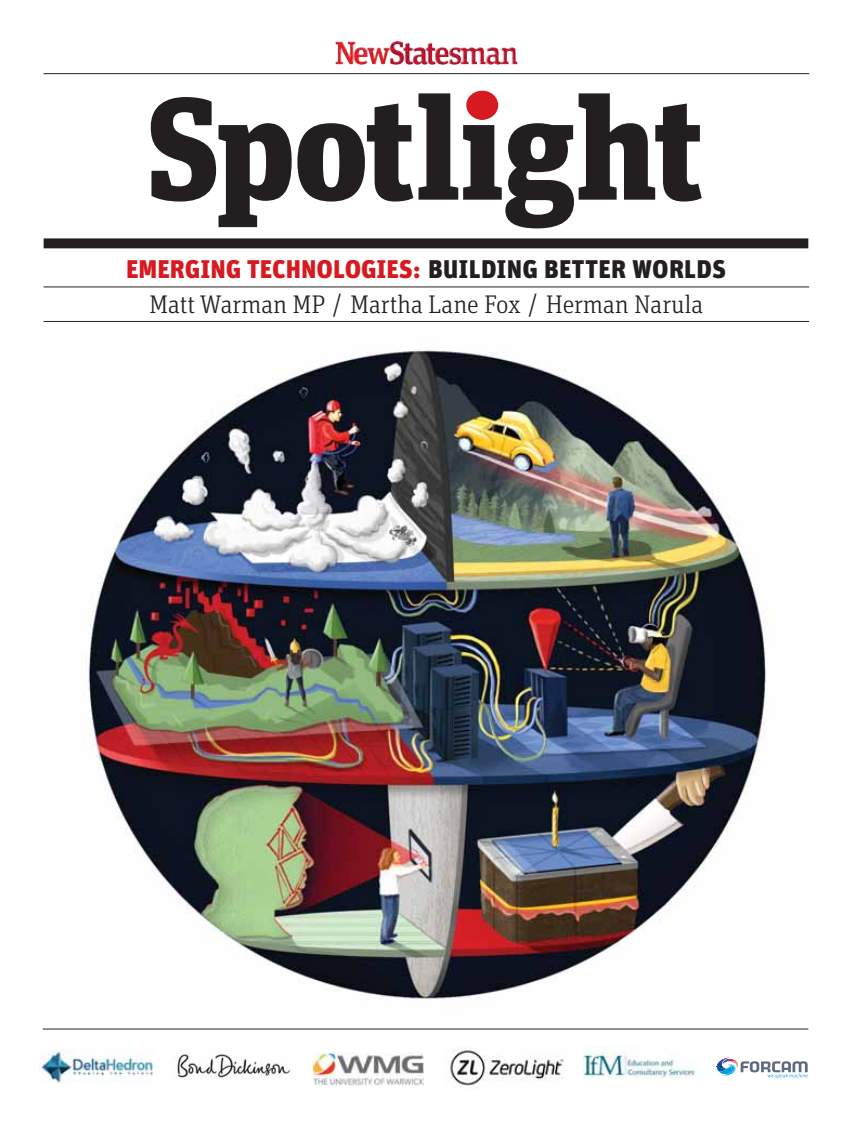
<style>
.page{position:relative;width:852px;height:1127px;background:#fff}
.page>*{position:absolute;margin:0;border:0;box-sizing:border-box;transform-origin:0 0}
.t1{font:900 144.45px "Unit Slab Pro";letter-spacing:-.01em;color:#231f20}
.t2{font:900 25.5px "Unit OT";color:#d71920}
.t3{font:300 25.5px "Unit Slab Pro";letter-spacing:-.005em;color:#231f20}
.s1{color:#231f20}
</style>
<div class="page">
<img style="left:88px;top:350px;width:678px;height:650px">
<div style="left:44px;top:238px;width:764px;height:10px;background:#231f20"></div>
<hr style="left:44px;top:286px;width:765px;height:1px;background:#231f20">
<hr style="left:44px;top:321px;width:765px;height:1px;background:#231f20">
<img style="left:348px;top:41px;width:56px;height:24px">
<hr style="left:44px;top:73px;width:765px;height:1px;background:#231f20">
<div style="left:466px;top:91px;width:32px;height:29px;background:#d71920;border-radius:50%"></div>
<hr style="left:43px;top:1028px;width:765px;height:1px;background:#231f20">
<img style="left:584px;top:1052px;width:112px;height:27px">
<img style="left:313px;top:1052px;width:110px;height:32px">
<img style="left:41px;top:1049px;width:112px;height:34px">
<img style="left:176px;top:1054px;width:114px;height:25px">
<img style="left:450px;top:1047px;width:114px;height:41px">
<svg style="left:717px;top:1058px;width:90px;height:20px"></svg>
<h1 class="t1" style="left:147px;top:96px;width:559px">Spotlight</h1>
<p class="t2" style="left:126px;top:260px;width:601px">EMERGING TECHNOLOGIES: <span class="s1">BUILDING BETTER WORLDS</span></p>
<p class="t3" style="left:149px;top:294px;width:556px">Matt Warman MP / Martha Lane Fox / Herman Narula</p>
</div>
